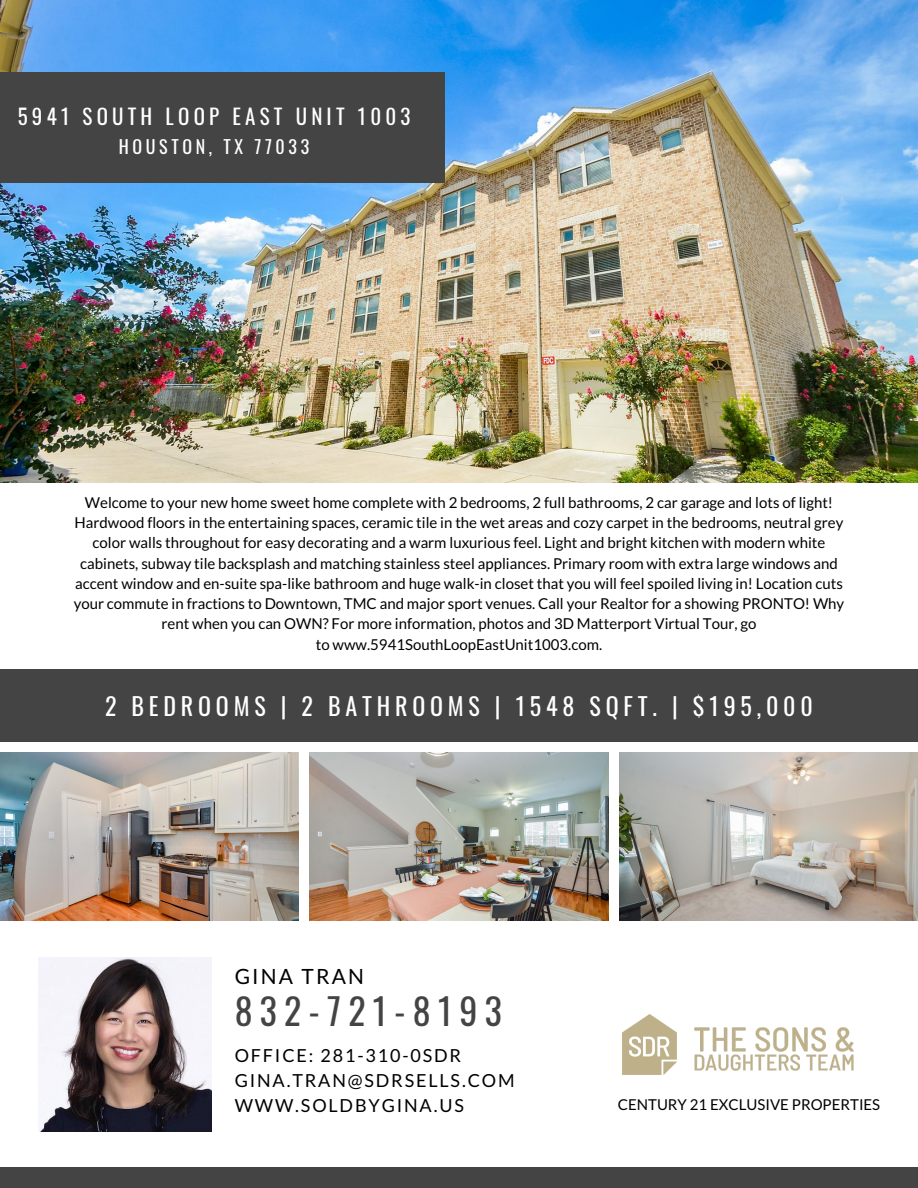
<style>
.page{position:relative;width:918px;height:1188px;background:#fff}
.page>*{position:absolute;margin:0;border:0;box-sizing:border-box;transform-origin:0 0}
.t1{font:36px "Oswald";letter-spacing:.2em;color:#444}
.t2{font:24px "Oswald";letter-spacing:.2em;color:#fff}
.t3{font:21px "Oswald";letter-spacing:.2em;color:#fff}
.t4{font:21px "Lato";letter-spacing:.105em;color:#000}
.t5{font:18px/24.8px "Lato";letter-spacing:.105em;color:#000}
.t6{font:18px "Oswald";letter-spacing:.2em;color:#fff}
.t7{font:15px/20.2px "Lato";color:#000;text-align:center}
</style>
<div class="page">
<img style="left:0;top:0;width:918px;height:483px">
<div style="left:0;top:72px;width:445px;height:111px;background:#444"></div>
<div style="left:0;top:669px;width:918px;height:72px;background:#444"></div>
<div style="left:0;top:1167px;width:918px;height:21px;background:#444"></div>
<img style="left:0;top:752px;width:298px;height:169px">
<img style="left:309px;top:752px;width:300px;height:169px">
<img style="left:620px;top:752px;width:298px;height:169px">
<img style="left:39px;top:958px;width:172px;height:174px">
<img style="left:623px;top:1014px;width:230px;height:61px">
<h3 class="t3" style="left:18px;top:100px;width:394px">5941 SOUTH LOOP EAST UNIT 1003</h3>
<p class="t6" style="left:119px;top:132px;width:192px">HOUSTON, TX 77033</p>
<p class="t7" style="left:74px;top:492px;width:772px">Welcome to your new home sweet home complete with 2 bedrooms, 2 full bathrooms, 2 car garage and lots of light!<br>Hardwood floors in the entertaining spaces, ceramic tile in the wet areas and cozy carpet in the bedrooms, neutral grey color walls throughout for easy decorating and a warm luxurious feel. Light and bright kitchen with modern white cabinets, subway tile backsplash and matching stainless steel appliances. Primary room with extra large windows and accent window and en-suite spa-like bathroom and huge walk-in closet that you will feel spoiled living in! Location cuts your commute in fractions to Downtown, TMC and major sport venues. Call your Realtor for a showing PRONTO! Why rent when you can OWN? For more information, photos and 3D Matterport Virtual Tour, go<br>to www.5941SouthLoopEastUnit1003.com.</p>
<h2 class="t2" style="left:105px;top:687px;width:709px">2 BEDROOMS | 2 BATHROOMS | 1548 SQFT. | $195,000</h2>
<h3 class="t4" style="left:235px;top:963px;width:131px">GINA TRAN</h3>
<h1 class="t1" style="left:235px;top:983px;width:269px">832-721-8193</h1>
<p class="t5" style="left:235px;top:1043px;width:281px">OFFICE: 281-310-0SDR<br>GINA.TRAN@SDRSELLS.COM<br>WWW.SOLDBYGINA.US</p>
<p class="t7" style="left:618px;top:1095px;width:264px">CENTURY 21 EXCLUSIVE PROPERTIES</p>
</div>
